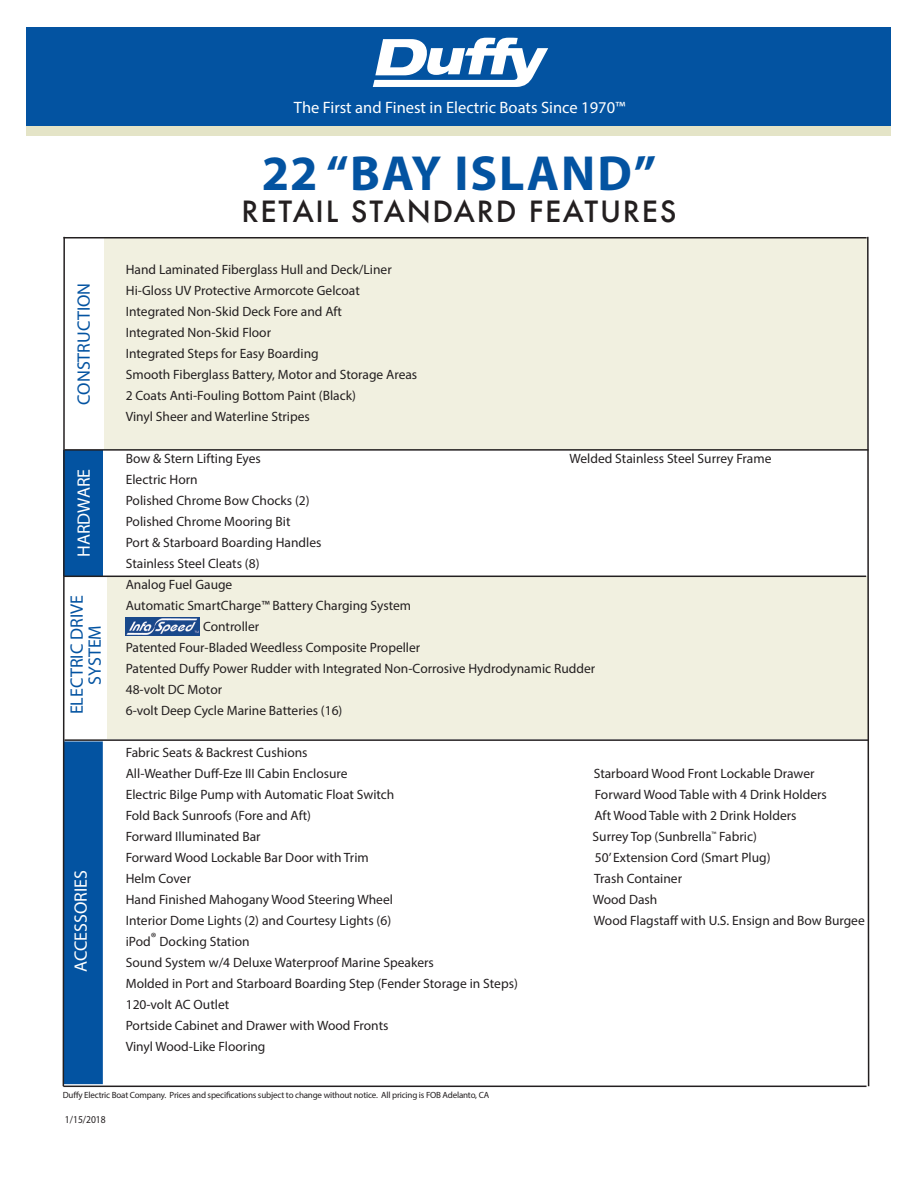
<style>
.page{position:relative;width:918px;height:1188px;background:#fff}
.page>*{position:absolute;margin:0;border:0;box-sizing:border-box;transform-origin:0 0}
.t1{font:700 49.5px "Myriad Pro";letter-spacing:.04em;color:#0353a1}
.t2{font:500 28.65px "Futura";letter-spacing:.06em;color:#231f20}
.t3{font:18px/18px "Myriad Pro";color:#0353a1;text-align:center}
.t4{font:18px "Myriad Pro";color:#fff}
.t5{font:16.5px "Myriad Pro";color:#fff}
.t6{font:13.5px "Myriad Pro";color:#231f20}
.t7{font:10.5px "Myriad Pro";color:#231f20;scale:.91 1}
.t8{font:9px "Myriad Pro";letter-spacing:-.02em;color:#231f20}
</style>
<div class="page">
<div style="left:104px;top:238px;width:763px;height:212px;background:#f1f0e0"></div>
<div style="left:64px;top:741px;width:39px;height:343px;background:#0353a1"></div>
<div style="left:64px;top:450px;width:39px;height:126px;background:#0353a1"></div>
<div style="left:107px;top:576px;width:760px;height:163px;background:#f1f0e0"></div>
<svg style="left:62px;top:236px;width:4px;height:852px"></svg>
<hr style="left:64px;top:237px;width:803px;height:1px;background:#231f20">
<hr style="left:64px;top:449px;width:804px;height:2px;background:#231f20">
<hr style="left:64px;top:576px;width:802px;height:1px;background:#231f20">
<hr style="left:64px;top:739px;width:804px;height:2px;background:#231f20">
<hr style="left:63px;top:1086px;width:804px;height:1px;background:#231f20">
<svg style="left:866px;top:236px;width:4px;height:851px"></svg>
<img style="left:125px;top:617px;width:74px;height:18px">
<div style="left:27px;top:27px;width:864px;height:100px;background:#0353a1"></div>
<svg style="left:373px;top:38px;width:175px;height:49px"></svg>
<div style="left:27px;top:126px;width:864px;height:9px;background:#e4e4c7"></div>
<p class="t5" style="left:294px;top:97px;width:333px">The First and Finest in Electric Boats Since 1970™</p>
<p class="t3" style="left:75px;top:405px;width:123px;rotate:-90deg">CONSTRUCTION</p>
<p class="t4" style="left:73px;top:557px;width:90px;rotate:-90deg">HARDWARE</p>
<p class="t3" style="left:68px;top:714px;width:121px;rotate:-90deg">ELECTRIC DRIVE<br>SYSTEM</p>
<p class="t4" style="left:70px;top:972px;width:103px;rotate:-90deg">ACCESSORIES</p>
<p class="t1" style="left:262px;top:141px;width:396px">22 “BAY ISLAND”</p>
<p class="t2" style="left:242px;top:191px;width:436px">RETAIL STANDARD FEATURES</p>
<p class="t6" style="left:126px;top:261px;width:268px">Hand Laminated Fiberglass Hull and Deck/Liner</p>
<p class="t6" style="left:126px;top:282px;width:236px">Hi-Gloss UV Protective Armorcote Gelcoat</p>
<p class="t6" style="left:126px;top:303px;width:218px">Integrated Non-Skid Deck Fore and Aft</p>
<p class="t6" style="left:126px;top:324px;width:147px">Integrated Non-Skid Floor</p>
<p class="t6" style="left:126px;top:345px;width:195px">Integrated Steps for Easy Boarding</p>
<p class="t6" style="left:126px;top:366px;width:293px">Smooth Fiberglass Battery, Motor and Storage Areas</p>
<p class="t6" style="left:126px;top:387px;width:232px">2 Coats Anti-Fouling Bottom Paint (Black)</p>
<p class="t6" style="left:126px;top:408px;width:186px">Vinyl Sheer and Waterline Stripes</p>
<p class="t6" style="left:126px;top:450px;width:137px">Bow &amp; Stern Lifting Eyes</p>
<p class="t6" style="left:569px;top:450px;width:204px">Welded Stainless Steel Surrey Frame</p>
<p class="t6" style="left:126px;top:471px;width:73px">Electric Horn</p>
<p class="t6" style="left:126px;top:492px;width:185px">Polished Chrome Bow Chocks (2)</p>
<p class="t6" style="left:126px;top:513px;width:166px">Polished Chrome Mooring Bit</p>
<p class="t6" style="left:126px;top:534px;width:197px">Port &amp; Starboard Boarding Handles</p>
<p class="t6" style="left:126px;top:555px;width:135px">Stainless Steel Cleats (8)</p>
<p class="t6" style="left:126px;top:576px;width:108px">Analog Fuel Gauge</p>
<p class="t6" style="left:126px;top:597px;width:287px">Automatic SmartCharge™ Battery Charging System</p>
<p class="t6" style="left:203px;top:618px;width:58px">Controller</p>
<p class="t6" style="left:126px;top:639px;width:296px">Patented Four-Bladed Weedless Composite Propeller</p>
<p class="t6" style="left:126px;top:660px;width:471px">Patented Duffy Power Rudder with Integrated Non-Corrosive Hydrodynamic Rudder</p>
<p class="t6" style="left:126px;top:681px;width:98px">48-volt DC Motor</p>
<p class="t6" style="left:126px;top:702px;width:218px">6-volt Deep Cycle Marine Batteries (16)</p>
<p class="t6" style="left:126px;top:744px;width:183px">Fabric Seats &amp; Backrest Cushions</p>
<p class="t6" style="left:126px;top:765px;width:223px">All-Weather Duff-Eze III Cabin Enclosure</p>
<p class="t6" style="left:594px;top:765px;width:222px">Starboard Wood Front Lockable Drawer</p>
<p class="t6" style="left:126px;top:786px;width:270px">Electric Bilge Pump with Automatic Float Switch</p>
<p class="t6" style="left:595px;top:786px;width:234px">Forward Wood Table with 4 Drink Holders</p>
<p class="t6" style="left:126px;top:807px;width:187px">Fold Back Sunroofs (Fore and Aft)</p>
<p class="t6" style="left:594px;top:807px;width:204px">Aft Wood Table with 2 Drink Holders</p>
<p class="t6" style="left:126px;top:828px;width:136px">Forward Illuminated Bar</p>
<p class="t6" style="left:593px;top:828px;width:166px">Surrey Top (Sunbrella<sup>™</sup> Fabric)</p>
<p class="t6" style="left:126px;top:849px;width:245px">Forward Wood Lockable Bar Door with Trim</p>
<p class="t6" style="left:595px;top:849px;width:177px">50’ Extension Cord (Smart Plug)</p>
<p class="t6" style="left:126px;top:870px;width:67px">Helm Cover</p>
<p class="t6" style="left:594px;top:870px;width:89px">Trash Container</p>
<p class="t6" style="left:126px;top:891px;width:269px">Hand Finished Mahogany Wood Steering Wheel</p>
<p class="t6" style="left:593px;top:891px;width:66px">Wood Dash</p>
<p class="t6" style="left:126px;top:912px;width:267px">Interior Dome Lights (2) and Courtesy Lights (6)</p>
<p class="t6" style="left:594px;top:912px;width:272px">Wood Flagstaff with U.S. Ensign and Bow Burgee</p>
<p class="t6" style="left:126px;top:933px;width:126px">iPod® Docking Station</p>
<p class="t6" style="left:126px;top:954px;width:310px">Sound System w/4 Deluxe Waterproof Marine Speakers</p>
<p class="t6" style="left:126px;top:975px;width:394px">Molded in Port and Starboard Boarding Step (Fender Storage in Steps)</p>
<p class="t6" style="left:126px;top:996px;width:105px">120-volt AC Outlet</p>
<p class="t6" style="left:126px;top:1017px;width:264px">Portside Cabinet and Drawer with Wood Fronts</p>
<p class="t6" style="left:126px;top:1038px;width:141px">Vinyl Wood-Like Flooring</p>
<p class="t8" style="left:63px;top:1090px;width:428px">Duffy Electric Boat Company. Prices and specifications subject to change without notice. All pricing is FOB Adelanto, CA</p>
<p class="t7" style="left:65px;top:1113px;width:46px">1/15/2018</p>
</div>
